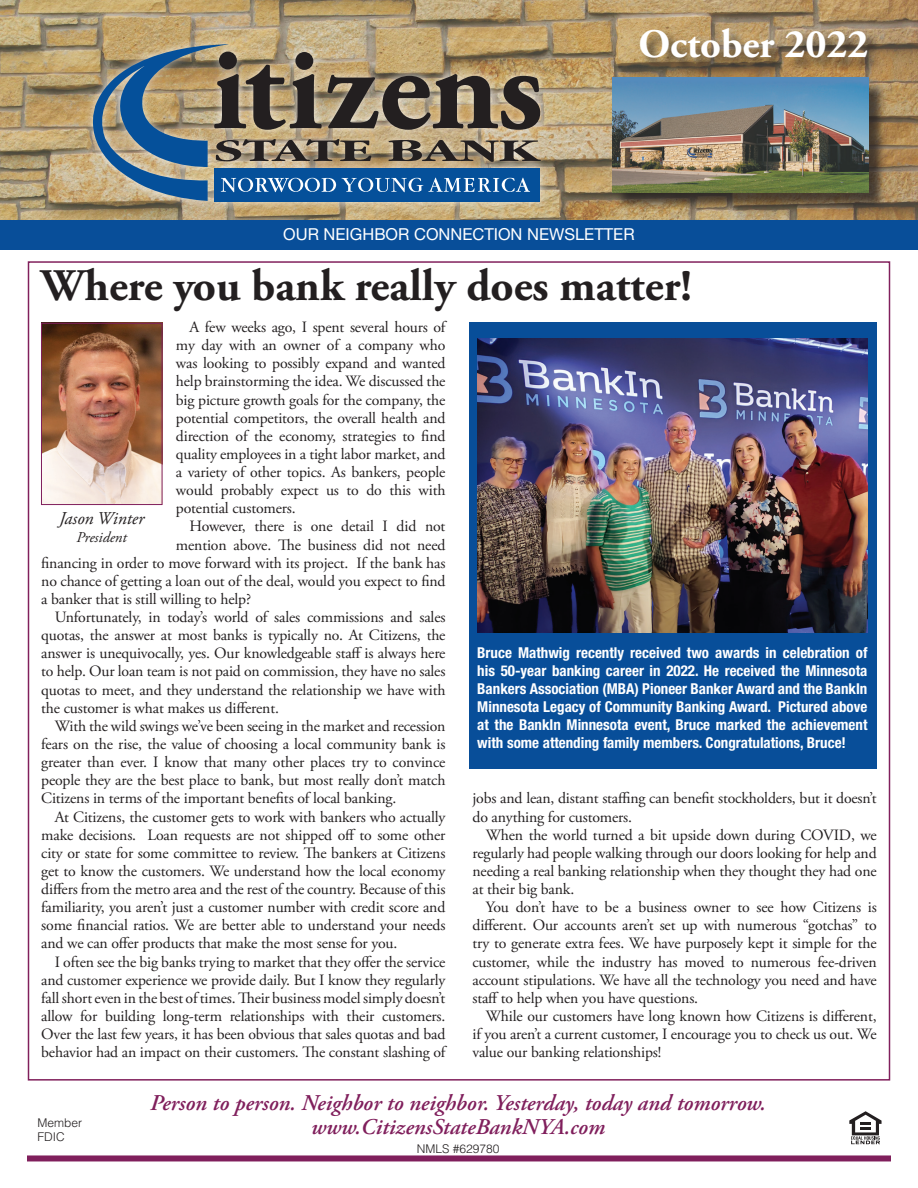
<style>
.page{position:relative;width:918px;height:1188px;background:#fff}
.page>*{position:absolute;margin:0;border:0;box-sizing:border-box;transform-origin:0 0}
.t1{font:700 45px "Adobe Garamond Pro";color:#231f20}
.t2{font:700 40.5px "Adobe Garamond Pro";color:#fff}
.t3{font:italic 600 22.5px "Adobe Garamond Pro";color:#801f5c}
.t4{font:italic 18px "Adobe Garamond Pro";color:#231f20}
.t5{font:16.5px "Helvetica Neue LT Std";color:#fff}
.t6{font:15.75px/18.1px "Adobe Garamond Pro";letter-spacing:-.01em;color:#231f20;text-align:justify}
.t7{font:700 condensed 15px/18px "Helvetica Neue LT Std";color:#fff;text-align:justify}
.t8{font:italic 15px "Adobe Garamond Pro";color:#231f20}
.t9{font:300 12px/13.5px "Helvetica LT Std";color:#231f20}
</style>
<div class="page">
<img style="left:0;top:0;width:918px;height:220px">
<div style="left:83px;top:35px;width:467px;height:176px;background:#fff;opacity:.75"></div>
<div style="left:214px;top:169px;width:326px;height:33px;background:#05509a"></div>
<svg style="left:78px;top:42px;width:463px;height:159px;background:#7c7e77"></svg>
<div style="left:0;top:220px;width:918px;height:30px;background:#084e99"></div>
<div style="left:615px;top:80px;width:272px;height:131px;background:#231f20;opacity:.75"></div>
<img style="left:612px;top:78px;width:257px;height:114px">
<svg style="left:851px;top:1144px;width:29px;height:1px"></svg>
<svg style="left:849px;top:1111px;width:33px;height:33px"></svg>
<div style="left:639px;top:28px;width:243px;height:45px;background:#231f20;opacity:.75"></div>
<div style="left:27px;top:1155px;width:864px;height:6px;background:#801f5c"></div>
<img style="left:43px;top:325px;width:117px;height:178px">
<div style="left:41px;top:323px;width:121px;height:182px;border:1px solid #801f5c"></div>
<div style="left:470px;top:323px;width:407px;height:446px;background:#084e99"></div>
<img style="left:477px;top:338px;width:391px;height:295px">
<h2 class="t2" style="left:639px;top:21px;width:232px">October 2022</h2>
<p class="t5" style="left:283px;top:224px;width:353px">OUR NEIGHBOR CONNECTION NEWSLETTER</p>
<h1 class="t1" style="left:41px;top:260px;width:652px">Where you bank really does matter!</h1>
<p class="t6" style="left:176px;top:319px;width:271px;text-indent:13px">A few weeks ago, I spent several hours of my day with an owner of a company who was looking to possibly expand and wanted help brainstorming the idea. We discussed the big picture growth goals for the company, the potential competitors, the overall health and direction of the economy, strategies to find quality employees in a tight labor market, and a variety of other topics. As bankers, people would probably expect us to do this with potential customers.</p>
<p class="t6" style="left:189px;top:518px;width:258px">However, there is one detail I did not</p>
<p class="t6" style="left:176px;top:536px;width:271px">mention above. The business did not need</p>
<p class="t6" style="left:41px;top:554px;width:406px">financing in order to move forward with its project. If the bank has</p>
<p class="t6" style="left:41px;top:572px;width:406px">no chance of getting a loan out of the deal, would you expect to find</p>
<p class="t6" style="left:41px;top:590px;width:211px">a banker that is still willing to help?</p>
<p class="t6" style="left:55px;top:609px;width:392px">Unfortunately, in today’s world of sales commissions and sales</p>
<p class="t6" style="left:41px;top:627px;width:406px">quotas, the answer at most banks is typically no. At Citizens, the</p>
<p class="t6" style="left:41px;top:645px;width:406px">answer is unequivocally, yes. Our knowledgeable staff is always here</p>
<p class="t6" style="left:41px;top:663px;width:406px">to help. Our loan team is not paid on commission, they have no sales</p>
<p class="t6" style="left:41px;top:681px;width:406px">quotas to meet, and they understand the relationship we have with</p>
<p class="t6" style="left:41px;top:699px;width:239px">the customer is what makes us different.</p>
<p class="t6" style="left:55px;top:717px;width:392px">With the wild swings we’ve been seeing in the market and recession</p>
<p class="t6" style="left:41px;top:735px;width:406px">fears on the rise, the value of choosing a local community bank is</p>
<p class="t6" style="left:41px;top:754px;width:406px">greater than ever. I know that many other places try to convince</p>
<p class="t6" style="left:41px;top:772px;width:406px">people they are the best place to bank, but most really don’t match</p>
<p class="t6" style="left:41px;top:790px;width:357px">Citizens in terms of the important benefits of local banking.</p>
<p class="t6" style="left:55px;top:808px;width:392px">At Citizens, the customer gets to work with bankers who actually</p>
<p class="t6" style="left:41px;top:826px;width:406px">make decisions. Loan requests are not shipped off to some other</p>
<p class="t6" style="left:41px;top:844px;width:406px">city or state for some committee to review. The bankers at Citizens</p>
<p class="t6" style="left:41px;top:862px;width:406px">get to know the customers. We understand how the local economy</p>
<p class="t6" style="left:41px;top:881px;width:406px">differs from the metro area and the rest of the country. Because of this</p>
<p class="t6" style="left:41px;top:899px;width:406px">familiarity, you aren’t just a customer number with credit score and</p>
<p class="t6" style="left:41px;top:917px;width:406px">some financial ratios. We are better able to understand your needs</p>
<p class="t6" style="left:41px;top:935px;width:358px">and we can offer products that make the most sense for you.</p>
<p class="t6" style="left:55px;top:953px;width:392px">I often see the big banks trying to market that they offer the service</p>
<p class="t6" style="left:41px;top:971px;width:406px">and customer experience we provide daily. But I know they regularly</p>
<p class="t6" style="left:41px;top:989px;width:406px">fall short even in the best of times. Their business model simply doesn’t</p>
<p class="t6" style="left:41px;top:1007px;width:406px">allow for building long-term relationships with their customers.</p>
<p class="t6" style="left:41px;top:1026px;width:406px">Over the last few years, it has been obvious that sales quotas and bad</p>
<p class="t6" style="left:41px;top:1044px;width:406px">behavior had an impact on their customers. The constant slashing of</p>
<p class="t4" style="left:59px;top:507px;width:87px">Jason Winter</p>
<p class="t8" style="left:77px;top:529px;width:52px">President</p>
<p class="t7" style="left:477px;top:643px;width:392px">Bruce Mathwig recently received two awards in celebration of his 50-year banking career in 2022. He received the Minnesota Bankers Association (MBA) Pioneer Banker Award and the BankIn Minnesota Legacy of Community Banking Award. Pictured above at the BankIn Minnesota event, Bruce marked the achievement with some attending family members. Congratulations, Bruce!</p>
<p class="t6" style="left:473px;top:790px;width:406px">jobs and lean, distant staffing can benefit stockholders, but it doesn’t do anything for customers.</p>
<p class="t6" style="left:473px;top:826px;width:406px;text-indent:13px">When the world turned a bit upside down during COVID, we regularly had people walking through our doors looking for help and needing a real banking relationship when they thought they had one at their big bank.</p>
<p class="t6" style="left:473px;top:899px;width:406px;text-indent:13px">You don’t have to be a business owner to see how Citizens is different. Our accounts aren’t set up with numerous “gotchas” to try to generate extra fees. We have purposely kept it simple for the customer, while the industry has moved to numerous fee-driven account stipulations. We have all the technology you need and have staff to help when you have questions.</p>
<p class="t6" style="left:473px;top:1007px;width:406px;text-indent:13px">While our customers have long known how Citizens is different, if you aren’t a current customer, I encourage you to check us out. We value our banking relationships!</p>
<h3 class="t3" style="left:150px;top:1090px;width:617px">Person to person. Neighbor to neighbor. Yesterday, today and tomorrow.</h3>
<p class="t9" style="left:38px;top:1116px;width:46px">Member<br>FDIC</p>
<h3 class="t3" style="left:311px;top:1114px;width:296px">www.CitizensStateBankNYA.com</h3>
<p class="t9" style="left:417px;top:1142px;width:84px">NMLS #629780</p>
</div>
